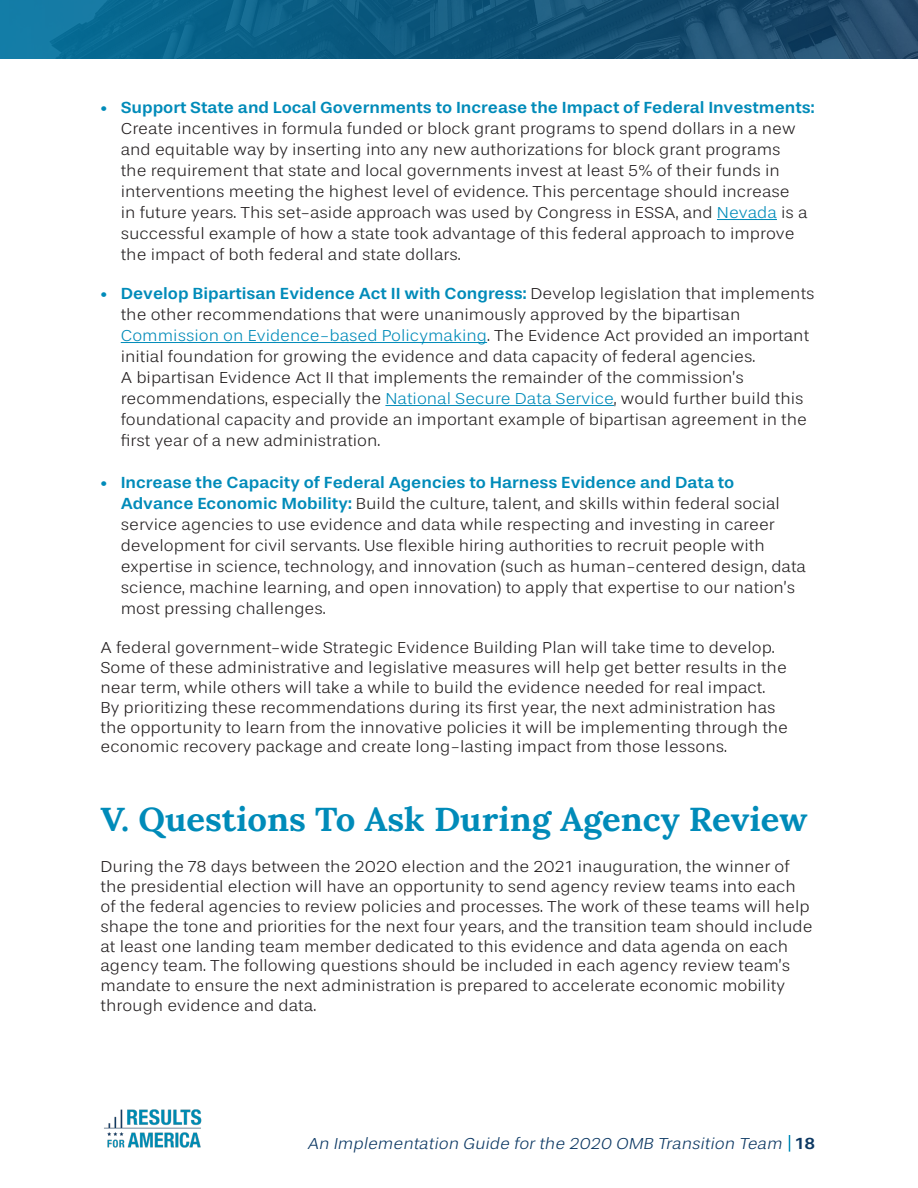
<style>
.page{position:relative;width:918px;height:1188px;background:#fff}
.page>*{position:absolute;margin:0;border:0;box-sizing:border-box;transform-origin:0 0}
.t1{font:700 33px "Lora";color:#008bb9;scale:1.05 1}
.t2{font:300 16.5px/21px "Stevie Sans";color:#231f20;scale:1.05 1}
.t3{font:italic 300 16.5px "Stevie Sans";color:#0c3863;scale:1.05 1}
.t4{font:500 16.5px "Stevie Sans";color:#0c3863;scale:1.05 1}
.s1{font-weight:500;color:#008bb9}
.s2{color:#008bb9}
</style>
<div class="page">
<svg style="left:0;top:0;width:918px;height:59px;background:#13597e"></svg>
<hr style="left:717px;top:219px;width:60px;height:1px;background:#008bb9">
<hr style="left:121px;top:342px;width:366px;height:1px;background:#008bb9">
<hr style="left:385px;top:405px;width:229px;height:1px;background:#008bb9">
<svg style="left:789px;top:1135px;width:1px;height:17px"></svg>
<img style="left:104px;top:1109px;width:98px;height:39px">
<p class="t2" style="left:121px;top:97px;width:662px;text-indent:-20px"><span class="s1">• Support State and Local Governments to Increase the Impact of Federal Investments:<br></span>Create incentives in formula funded or block grant programs to spend dollars in a new and equitable way by inserting into any new authorizations for block grant programs<br>the requirement that state and local governments invest at least 5% of their funds in interventions meeting the highest level of evidence. This percentage should increase<br>in future years. This set-aside approach was used by Congress in ESSA, and <span class="s2">Nevada</span> is a successful example of how a state took advantage of this federal approach to improve the impact of both federal and state dollars.</p>
<p class="t2" style="left:121px;top:283px;width:662px;text-indent:-20px"><span class="s1">• Develop Bipartisan Evidence Act II with Congress:</span> Develop legislation that implements the other recommendations that were unanimously approved by the bipartisan <span class="s2">Commission on Evidence-based Policymaking</span>. The Evidence Act provided an important initial foundation for growing the evidence and data capacity of federal agencies.<br>A bipartisan Evidence Act II that implements the remainder of the commission’s recommendations, especially the <span class="s2">National Secure Data Service</span>, would further build this foundational capacity and provide an important example of bipartisan agreement in the first year of a new administration.</p>
<p class="t2" style="left:121px;top:472px;width:654px;text-indent:-20px"><span class="s1">• Increase the Capacity of Federal Agencies to Harness Evidence and Data to Advance Economic Mobility:</span> Build the culture, talent, and skills within federal social service agencies to use evidence and data while respecting and investing in career development for civil servants. Use flexible hiring authorities to recruit people with expertise in science, technology, and innovation (such as human-centered design, data science, machine learning, and open innovation) to apply that expertise to our nation’s most pressing challenges.</p>
<p class="t2" style="left:100px;top:639px;width:656px;line-height:19.8px">A federal government-wide Strategic Evidence Building Plan will take time to develop.<br>Some of these administrative and legislative measures will help get better results in the near term, while others will take a while to build the evidence needed for real impact.<br>By prioritizing these recommendations during its first year, the next administration has the opportunity to learn from the innovative policies it will be implementing through the economic recovery package and create long-lasting impact from those lessons.</p>
<p class="t1" style="left:100px;top:798px;width:675px">V. Questions To Ask During Agency Review</p>
<p class="t2" style="left:100px;top:858px;width:680px;line-height:19.8px">During the 78 days between the 2020 election and the 2021 inauguration, the winner of the presidential election will have an opportunity to send agency review teams into each of the federal agencies to review policies and processes. The work of these teams will help shape the tone and priorities for the next four years, and the transition team should include at least one landing team member dedicated to this evidence and data agenda on each agency team. The following questions should be included in each agency review team’s mandate to ensure the next administration is prepared to accelerate economic mobility through evidence and data.</p>
<p class="t3" style="left:307px;top:1135px;width:457px">An Implementation Guide for the 2020 OMB Transition Team</p>
<p class="t4" style="left:795px;top:1135px;width:21px">18</p>
</div>
